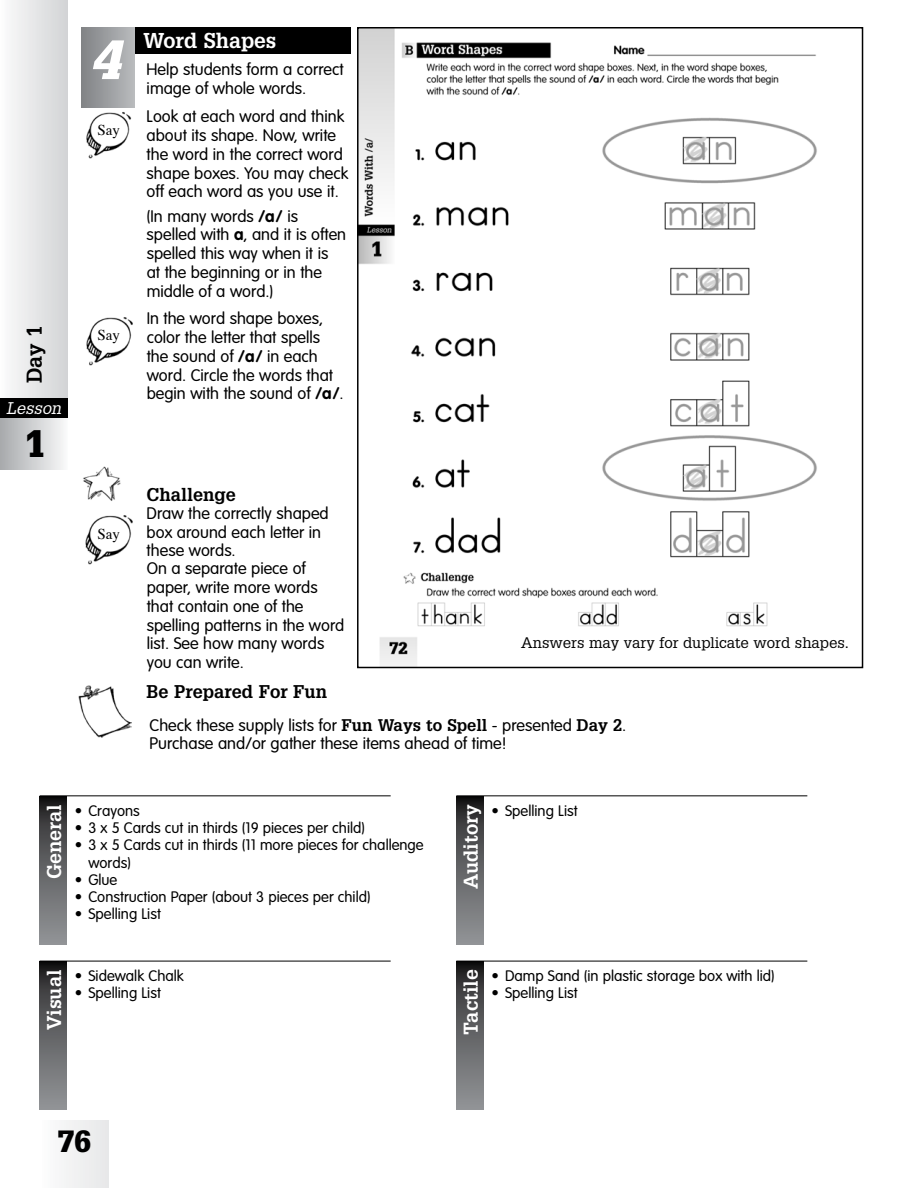
<style>
.page{position:relative;width:918px;height:1188px;background:#fff}
.page>*{position:absolute;margin:0;border:0;box-sizing:border-box;transform-origin:0 0}
.t1{font:italic 900 54px "Glypha";color:#fff}
.t2{font:900 37.5px "Glypha";color:#000}
.t3{font:900 30px "Glypha";color:#000}
.t4{font:700 21px "Glypha";color:#fff}
.t5{font:700 21px "Glypha";color:#000}
.t6{font:700 19.5px "Glypha";color:#fff}
.t7{font:700 18px "Glypha";color:#000}
.t8{font:300 16.5px/18.8px "VAG Rounded";color:#000}
.t9{font:italic 16.5px "Glypha";color:#fff}
.t10{font:300 15px/17.2px "VAG Rounded";color:#000}
.t11{font:15px "Glypha";color:#000}
.t12{font:15px "Times";color:#000}
.s1{font-weight:700}
.s2{font-family:"Glypha";font-weight:700}
</style>
<div class="page">
<img style="left:360px;top:30px;width:457px;height:635px">
<div style="left:357px;top:27px;width:506px;height:641px;border:2px solid #000"></div>
<div style="left:40px;top:1120px;width:69px;height:68px;background:#f1f1f2"></div>
<div style="left:0;top:0;width:68px;height:405px;background:linear-gradient(to right,#fcfcfc,#d3d4d6)"></div>
<div style="left:0;top:398px;width:68px;height:71px;background:linear-gradient(to right,#a8aaad,#f8f9f9)"></div>
<div style="left:0;top:398px;width:68px;height:20px;background:#000"></div>
<img style="left:78px;top:685px;width:54px;height:53px">
<div style="left:135px;top:27px;width:216px;height:27px;background:#000"></div>
<svg style="left:81px;top:27px;width:54px;height:81px;background:#9c9ea1"></svg>
<svg style="left:40px;top:796px;width:27px;height:149px;background:#5e5f61"></svg>
<hr style="left:40px;top:795px;width:351px;height:1px;background:#000">
<svg style="left:40px;top:962px;width:27px;height:148px;background:#5e5f61"></svg>
<hr style="left:40px;top:961px;width:351px;height:1px;background:#000">
<svg style="left:456px;top:796px;width:27px;height:149px;background:#5e5f61"></svg>
<hr style="left:456px;top:795px;width:351px;height:1px;background:#000">
<svg style="left:456px;top:962px;width:27px;height:148px;background:#5e5f61"></svg>
<hr style="left:456px;top:961px;width:351px;height:1px;background:#000">
<img style="left:86px;top:112px;width:46px;height:46px">
<img style="left:86px;top:317px;width:47px;height:49px">
<img style="left:85px;top:515px;width:48px;height:49px">
<img style="left:83px;top:466px;width:38px;height:35px">
<p class="t5" style="left:21px;top:383px;width:60px;rotate:-90deg">Day 1</p>
<p class="t9" style="left:6px;top:398px;width:57px">Lesson</p>
<h2 class="t2" style="left:25px;top:421px;width:22px">1</h2>
<h1 class="t1" style="left:90px;top:27px;width:32px">4</h1>
<p class="t12" style="left:97px;top:116px;width:24px">Say</p>
<p class="t12" style="left:97px;top:321px;width:24px">Say</p>
<p class="t4" style="left:143px;top:27px;width:135px">Word Shapes</p>
<p class="t8" style="left:147px;top:61px;width:199px">Help students form a correct image of whole words.</p>
<p class="t8" style="left:147px;top:108px;width:203px">Look at each word and think about its shape. Now, write the word in the correct word shape boxes. You may check off each word as you use it.</p>
<p class="t8" style="left:147px;top:207px;width:201px">(In many words <span class="s1">/a/</span> is spelled with <span class="s1">a</span>, and it is often spelled this way when it is<br>at the beginning or in the middle of a word.)</p>
<p class="t8" style="left:147px;top:310px;width:198px">In the word shape boxes, color the letter that spells the sound of <span class="s1">/a/</span> in each word. Circle the words that begin with the sound of <span class="s1">/a/</span>.</p>
<p class="t12" style="left:97px;top:520px;width:24px">Say</p>
<p class="t7" style="left:147px;top:483px;width:91px">Challenge</p>
<p class="t8" style="left:147px;top:504px;width:184px">Draw the correctly shaped box around each letter in these words.</p>
<p class="t8" style="left:147px;top:560px;width:199px">On a separate piece of paper, write more words that contain one of the spelling patterns in the word list. See how many words you can write.</p>
<p class="t11" style="left:521px;top:633px;width:329px">Answers may vary for duplicate word shapes.</p>
<p class="t7" style="left:147px;top:681px;width:182px">Be Prepared For Fun</p>
<p class="t8" style="left:150px;top:716px;width:478px">Check these supply lists for <span class="s2">Fun Ways to Spell</span> - presented <span class="s2">Day 2</span>.<br>Purchase and/or gather these items ahead of time!</p>
<p class="t6" style="left:42px;top:879px;width:76px;rotate:-90deg">General</p>
<p class="t10" style="left:75px;top:803px;width:66px">• Crayons</p>
<p class="t10" style="left:75px;top:820px;width:292px">• 3 x 5 Cards cut in thirds (19 pieces per child)</p>
<p class="t10" style="left:88px;top:837px;width:337px;text-indent:-13px">• 3 x 5 Cards cut in thirds (11 more pieces for challenge words)</p>
<p class="t10" style="left:75px;top:872px;width:44px">• Glue</p>
<p class="t10" style="left:75px;top:889px;width:297px">• Construction Paper (about 3 pieces per child)</p>
<p class="t10" style="left:75px;top:906px;width:88px">• Spelling List</p>
<p class="t6" style="left:42px;top:1030px;width:62px;rotate:-90deg">Visual</p>
<p class="t10" style="left:75px;top:968px;width:110px">• Sidewalk Chalk</p>
<p class="t10" style="left:75px;top:985px;width:88px">• Spelling List</p>
<p class="t6" style="left:459px;top:889px;width:87px;rotate:-90deg">Auditory</p>
<p class="t10" style="left:492px;top:803px;width:88px">• Spelling List</p>
<p class="t6" style="left:459px;top:1035px;width:67px;rotate:-90deg">Tactile</p>
<p class="t10" style="left:492px;top:968px;width:285px">• Damp Sand (in plastic storage box with lid)</p>
<p class="t10" style="left:492px;top:985px;width:88px">• Spelling List</p>
<h3 class="t3" style="left:58px;top:1123px;width:35px">76</h3>
</div>
